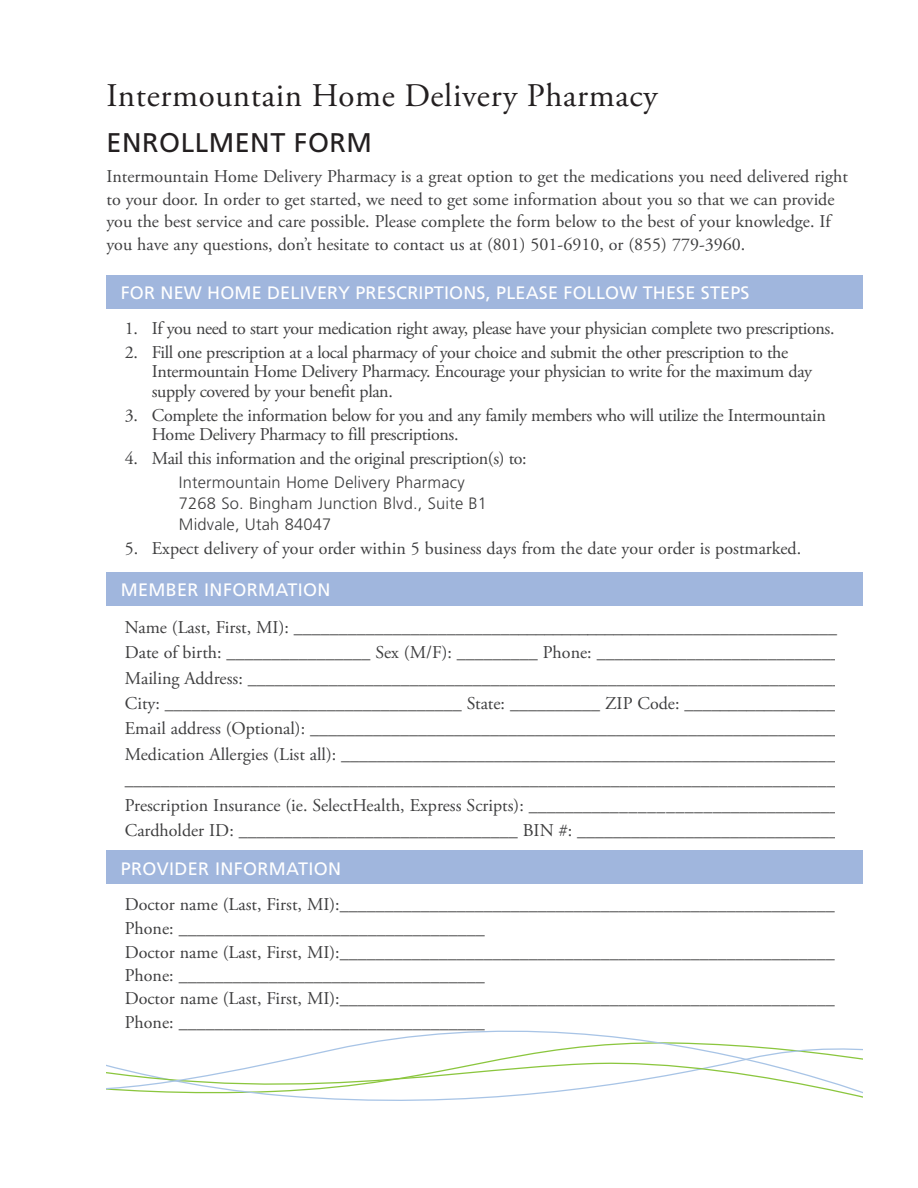
<style>
.page{position:relative;width:918px;height:1188px;background:#fff}
.page>*{position:absolute;margin:0;border:0;box-sizing:border-box;transform-origin:0 0}
.head_3{font:33px "Adobe Garamond Pro";letter-spacing:.02em;color:#231f20}
.head_3-2{font:27px "Frutiger LT Std";letter-spacing:.02em;color:#231f20}
.body_copy{font:18px/22.5px "Adobe Garamond Pro";color:#3e3e3f}
.body_copy-2{font:18px/19.5px "Adobe Garamond Pro";letter-spacing:-.02em;color:#3e3e3f}
.head_3-3{font:18px "Frutiger LT Std";letter-spacing:.01em;color:#fff}
.t1{font:300 16.5px/21px "Frutiger LT Std";letter-spacing:.01em;color:#3e3e3f}
</style>
<div class="page">
<svg style="left:106px;top:1030px;width:756px;height:71px"></svg>
<div style="left:107px;top:572px;width:756px;height:34px;background:#a0b6dd"></div>
<div style="left:107px;top:275px;width:756px;height:34px;background:#a0b6dd"></div>
<div style="left:107px;top:850px;width:756px;height:34px;background:#a0b6dd"></div>
<p class="head_3" style="left:106px;top:76px;width:553px">Intermountain Home Delivery Pharmacy</p>
<p class="head_3-2" style="left:106px;top:126px;width:267px">ENROLLMENT FORM</p>
<p class="body_copy" style="left:106px;top:166px;width:743px">Intermountain Home Delivery Pharmacy is a great option to get the medications you need delivered right to your door. In order to get started, we need to get some information about you so that we can provide you the best service and care possible. Please complete the form below to the best of your knowledge. If you have any questions, don’t hesitate to contact us at (801) 501-6910, or (855) 779-3960.</p>
<p class="head_3-3" style="left:121px;top:282px;width:630px">FOR NEW HOME DELIVERY PRESCRIPTIONS, PLEASE FOLLOW THESE STEPS</p>
<p class="body_copy-2" style="left:125px;top:319px;width:711px">1. If you need to start your medication right away, please have your physician complete two prescriptions.</p>
<p class="body_copy-2" style="left:152px;top:343px;width:662px;text-indent:-27px">2. Fill one prescription at a local pharmacy of your choice and submit the other prescription to the<br>Intermountain Home Delivery Pharmacy. Encourage your physician to write for the maximum day supply covered by your benefit plan.</p>
<p class="body_copy-2" style="left:152px;top:406px;width:675px;text-indent:-27px">3. Complete the information below for you and any family members who will utilize the Intermountain<br>Home Delivery Pharmacy to fill prescriptions.</p>
<p class="body_copy-2" style="left:125px;top:449px;width:403px">4. Mail this information and the original prescription(s) to:</p>
<p class="t1" style="left:179px;top:472px;width:310px">Intermountain Home Delivery Pharmacy<br>7268 So. Bingham Junction Blvd., Suite B1<br>Midvale, Utah 84047</p>
<p class="body_copy" style="left:125px;top:537px;width:678px">5. Expect delivery of your order within 5 business days from the date your order is postmarked.</p>
<p class="head_3-3" style="left:121px;top:579px;width:211px">MEMBER INFORMATION</p>
<p class="body_copy" style="left:125px;top:617px;width:714px">Name (Last, First, MI): _____________________________________________________________</p>
<p class="body_copy" style="left:125px;top:642px;width:716px">Date of birth: ________________ Sex (M/F): _________ Phone: ___________________________</p>
<p class="body_copy" style="left:125px;top:667px;width:718px">Mailing Address: __________________________________________________________________</p>
<p class="body_copy" style="left:125px;top:693px;width:721px">City: _________________________________ State: __________ ZIP Code: __________________</p>
<p class="body_copy" style="left:125px;top:718px;width:718px">Email address (Optional): ___________________________________________________________</p>
<p class="body_copy" style="left:125px;top:742px;width:722px;line-height:25.5px">Medication Allergies (List all): ________________________________________________________ ________________________________________________________________________________</p>
<p class="body_copy" style="left:125px;top:794px;width:715px">Prescription Insurance (ie. SelectHealth, Express Scripts): __________________________________</p>
<p class="body_copy" style="left:125px;top:820px;width:715px">Cardholder ID: _______________________________ BIN #: _____________________________</p>
<p class="head_3-3" style="left:121px;top:858px;width:222px">PROVIDER INFORMATION</p>
<p class="body_copy" style="left:125px;top:894px;width:711px">Doctor name (Last, First, MI):_______________________________________________________</p>
<p class="body_copy" style="left:125px;top:918px;width:361px">Phone: __________________________________</p>
<p class="body_copy" style="left:125px;top:941px;width:711px">Doctor name (Last, First, MI):_______________________________________________________</p>
<p class="body_copy" style="left:125px;top:965px;width:361px">Phone: __________________________________</p>
<p class="body_copy" style="left:125px;top:987px;width:711px">Doctor name (Last, First, MI):_______________________________________________________</p>
<p class="body_copy" style="left:125px;top:1011px;width:361px">Phone: __________________________________</p>
</div>
